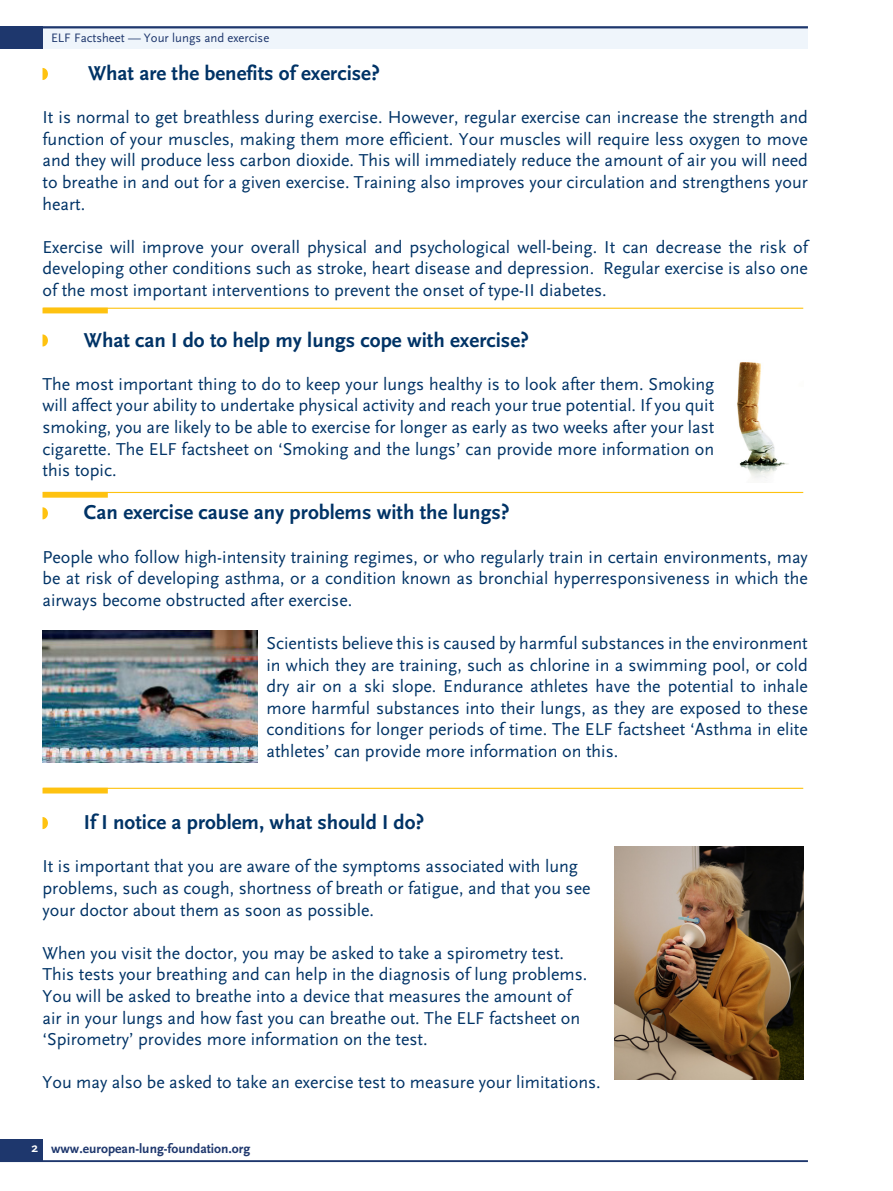
<style>
.page{position:relative;width:893px;height:1191px;background:#fff}
.page>*{position:absolute;margin:0;border:0;box-sizing:border-box;transform-origin:0 0}
.t1{font:700 21px "Scala Sans";color:#036}
.t2{font:18px/21.6px "Scala Sans";color:#036;text-align:justify}
.Running_foot_left{font:700 13.5px "Scala Sans";color:#1e376d}
.Folio_left{font:700 13.5px "Scala Sans";color:#fff}
.Running_head_left{font:12.75px "Scala Sans";color:#1e376d}
</style>
<div class="page">
<div style="left:0;top:26px;width:808px;height:23px;background:#eff5fb"></div>
<div style="left:0;top:1138px;width:43px;height:23px;background:#1e376d"></div>
<div style="left:0;top:26px;width:43px;height:23px;background:#1e376d"></div>
<hr style="left:0;top:1160px;width:808px;height:2px;background:#1e376d">
<hr style="left:0;top:26px;width:808px;height:2px;background:#1e376d">
<img style="left:737px;top:362px;width:51px;height:117px">
<svg style="left:43px;top:68px;width:5px;height:12px"></svg>
<svg style="left:43px;top:334px;width:5px;height:12px"></svg>
<svg style="left:43px;top:507px;width:5px;height:12px"></svg>
<svg style="left:43px;top:817px;width:5px;height:12px"></svg>
<hr style="left:43px;top:308px;width:760px;height:1px;background:#fec210">
<div style="left:43px;top:308px;width:65px;height:5px;background:#fec210"></div>
<hr style="left:43px;top:492px;width:760px;height:1px;background:#fec210">
<div style="left:43px;top:492px;width:65px;height:5px;background:#fec210"></div>
<hr style="left:43px;top:787px;width:760px;height:2px;background:#fec210">
<svg style="left:43px;top:787px;width:65px;height:6px"></svg>
<img style="left:43px;top:630px;width:215px;height:132px">
<img style="left:614px;top:847px;width:189px;height:233px">
<p class="Running_head_left" style="left:51px;top:31px;width:220px">ELF Factsheet — Your lungs and exercise</p>
<p class="t1" style="left:88px;top:62px;width:293px">What are the benefits of exercise?</p>
<p class="t2" style="left:43px;top:107px;width:767px">It is normal to get breathless during exercise. However, regular exercise can increase the strength and function of your muscles, making them more efficient. Your muscles will require less oxygen to move and they will produce less carbon dioxide. This will immediately reduce the amount of air you will need to breathe in and out for a given exercise. Training also improves your circulation and strengthens your heart.</p>
<p class="t2" style="left:43px;top:236px;width:767px">Exercise will improve your overall physical and psychological well-being. It can decrease the risk of developing other conditions such as stroke, heart disease and depression. Regular exercise is also one of the most important interventions to prevent the onset of type-II diabetes.</p>
<p class="t1" style="left:84px;top:328px;width:446px">What can I do to help my lungs cope with exercise?</p>
<p class="t2" style="left:43px;top:373px;width:673px">The most important thing to do to keep your lungs healthy is to look after them. Smoking will affect your ability to undertake physical activity and reach your true potential. If you quit smoking, you are likely to be able to exercise for longer as early as two weeks after your last cigarette. The ELF factsheet on ‘Smoking and the lungs’ can provide more information on this topic.</p>
<p class="t1" style="left:84px;top:501px;width:427px">Can exercise cause any problems with the lungs?</p>
<p class="t2" style="left:43px;top:546px;width:767px">People who follow high-intensity training regimes, or who regularly train in certain environments, may be at risk of developing asthma, or a condition known as bronchial hyperresponsiveness in which the airways become obstructed after exercise.</p>
<p class="t2" style="left:266px;top:632px;width:543px">Scientists believe this is caused by harmful substances in the environment in which they are training, such as chlorine in a swimming pool, or cold dry air on a ski slope. Endurance athletes have the potential to inhale more harmful substances into their lungs, as they are exposed to these conditions for longer periods of time. The ELF factsheet ‘Asthma in elite athletes’ can provide more information on this.</p>
<p class="t1" style="left:84px;top:811px;width:342px">If I notice a problem, what should I do?</p>
<p class="t2" style="left:43px;top:856px;width:549px;text-align:left">It is important that you are aware of the symptoms associated with lung problems, such as cough, shortness of breath or fatigue, and that you see your doctor about them as soon as possible.</p>
<p class="t2" style="left:43px;top:942px;width:546px;text-align:left">When you visit the doctor, you may be asked to take a spirometry test.<br>This tests your breathing and can help in the diagnosis of lung problems.<br>You will be asked to breathe into a device that measures the amount of air in your lungs and how fast you can breathe out. The ELF factsheet on ‘Spirometry’ provides more information on the test.</p>
<p class="t2" style="left:43px;top:1072px;width:560px">You may also be asked to take an exercise test to measure your limitations.</p>
<p class="Folio_left" style="left:32px;top:1140px;width:8px">2</p>
<p class="Running_foot_left" style="left:51px;top:1141px;width:201px">www.european-lung-foundation.org</p>
</div>
